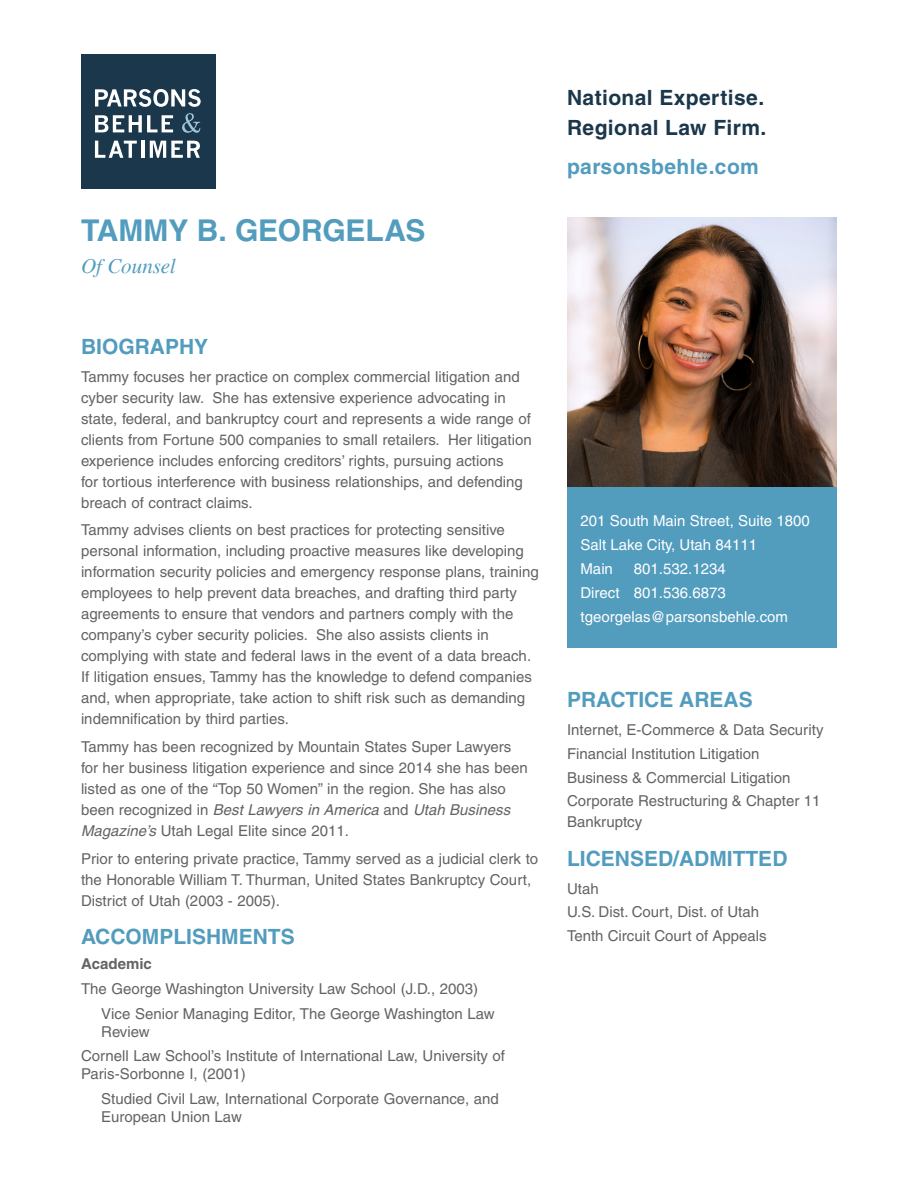
<style>
.page{position:relative;width:918px;height:1188px;background:#fff}
.page>*{position:absolute;margin:0;border:0;box-sizing:border-box;transform-origin:0 0}
.t1{font:700 30px "Helvetica CE";letter-spacing:-.005em;color:#529cbe}
.t2{font:700 21px "Helvetica CE";color:#529cbe}
.t3{font:700 21px "Helvetica CE";letter-spacing:.02em;color:#1a374b}
.t4{font:700 21px "Helvetica CE";letter-spacing:.02em;color:#529cbe}
.t5{font:italic 21px "Times";color:#529cbe}
.body_text{font:15px/21px "Helvetica CE";color:#636366}
.Subhead{font:15px/18px "Helvetica CE";color:#636366}
.t6{font:15px "Helvetica CE";color:#fff}
.lists{font:700 15px "Helvetica CE";color:#636366}
.s1{font-style:italic}
</style>
<div class="page">
<div style="left:81px;top:54px;width:135px;height:135px;background:#1a374b"></div>
<svg style="left:95px;top:89px;width:106px;height:18px"></svg>
<svg style="left:95px;top:115px;width:78px;height:17px"></svg>
<svg style="left:182px;top:113px;width:18px;height:20px"></svg>
<svg style="left:95px;top:141px;width:42px;height:17px"></svg>
<hr style="left:141px;top:141px;width:3px;height:17px;background:#fff">
<svg style="left:150px;top:141px;width:50px;height:17px"></svg>
<img style="left:567px;top:217px;width:270px;height:270px">
<div style="left:567px;top:487px;width:270px;height:161px;background:#529cbe"></div>
<p class="t1" style="left:81px;top:212px;width:346px">TAMMY B. GEORGELAS</p>
<p class="t5" style="left:81px;top:254px;width:96px">Of Counsel</p>
<p class="t2" style="left:81px;top:334px;width:129px">BIOGRAPHY</p>
<p class="body_text" style="left:81px;top:366px;width:452px">Tammy focuses her practice on complex commercial litigation and cyber security law. She has extensive experience advocating in state, federal, and bankruptcy court and represents a wide range of clients from Fortune 500 companies to small retailers. Her litigation experience includes enforcing creditors’ rights, pursuing actions<br>for tortious interference with business relationships, and defending breach of contract claims.</p>
<p class="body_text" style="left:81px;top:519px;width:459px">Tammy advises clients on best practices for protecting sensitive personal information, including proactive measures like developing information security policies and emergency response plans, training employees to help prevent data breaches, and drafting third party agreements to ensure that vendors and partners comply with the company’s cyber security policies. She also assists clients in complying with state and federal laws in the event of a data breach.<br>If litigation ensues, Tammy has the knowledge to defend companies and, when appropriate, take action to shift risk such as demanding indemnification by third parties.</p>
<p class="body_text" style="left:81px;top:736px;width:448px">Tammy has been recognized by Mountain States Super Lawyers for her business litigation experience and since 2014 she has been listed as one of the “Top 50 Women” in the region. She has also been recognized in <span class="s1">Best Lawyers in America</span> and <span class="s1">Utah Business Magazine’s</span> Utah Legal Elite since 2011.</p>
<p class="body_text" style="left:81px;top:848px;width:459px">Prior to entering private practice, Tammy served as a judicial clerk to the Honorable William T. Thurman, United States Bankruptcy Court,<br>District of Utah (2003 - 2005).</p>
<p class="t2" style="left:81px;top:924px;width:215px">ACCOMPLISHMENTS</p>
<p class="lists" style="left:81px;top:955px;width:72px">Academic</p>
<p class="Subhead" style="left:81px;top:980px;width:399px">The George Washington University Law School (J.D., 2003)</p>
<p class="Subhead" style="left:101px;top:1004px;width:395px">Vice Senior Managing Editor, The George Washington Law<br>Review</p>
<p class="Subhead" style="left:81px;top:1047px;width:426px">Cornell Law School’s Institute of International Law, University of<br>Paris-Sorbonne I, (2001)</p>
<p class="Subhead" style="left:101px;top:1090px;width:399px">Studied Civil Law, International Corporate Governance, and<br>European Union Law</p>
<p class="t3" style="left:567px;top:85px;width:199px">National Expertise.</p>
<p class="t3" style="left:567px;top:115px;width:201px">Regional Law Firm.</p>
<p class="t4" style="left:567px;top:153px;width:193px">parsonsbehle.com</p>
<p class="t6" style="left:580px;top:512px;width:231px">201 South Main Street, Suite 1800</p>
<p class="t6" style="left:580px;top:536px;width:178px">Salt Lake City, Utah 84111</p>
<p class="t6" style="left:580px;top:560px;width:34px">Main</p>
<p class="t6" style="left:580px;top:584px;width:41px">Direct</p>
<p class="t6" style="left:580px;top:608px;width:209px">tgeorgelas@parsonsbehle.com</p>
<p class="t6" style="left:634px;top:560px;width:93px">801.532.1234</p>
<p class="t6" style="left:634px;top:584px;width:93px">801.536.6873</p>
<p class="t2" style="left:567px;top:687px;width:187px">PRACTICE AREAS</p>
<p class="body_text" style="left:567px;top:719px;width:258px">Internet, E-Commerce &amp; Data Security</p>
<p class="body_text" style="left:567px;top:743px;width:194px">Financial Institution Litigation</p>
<p class="body_text" style="left:567px;top:767px;width:225px">Business &amp; Commercial Litigation</p>
<p class="body_text" style="left:567px;top:791px;width:255px">Corporate Restructuring &amp; Chapter 11<br>Bankruptcy</p>
<p class="t2" style="left:567px;top:846px;width:222px">LICENSED/ADMITTED</p>
<p class="body_text" style="left:567px;top:878px;width:33px">Utah</p>
<p class="body_text" style="left:567px;top:902px;width:194px">U.S. Dist. Court, Dist. of Utah</p>
<p class="body_text" style="left:567px;top:925px;width:201px">Tenth Circuit Court of Appeals</p>
</div>
